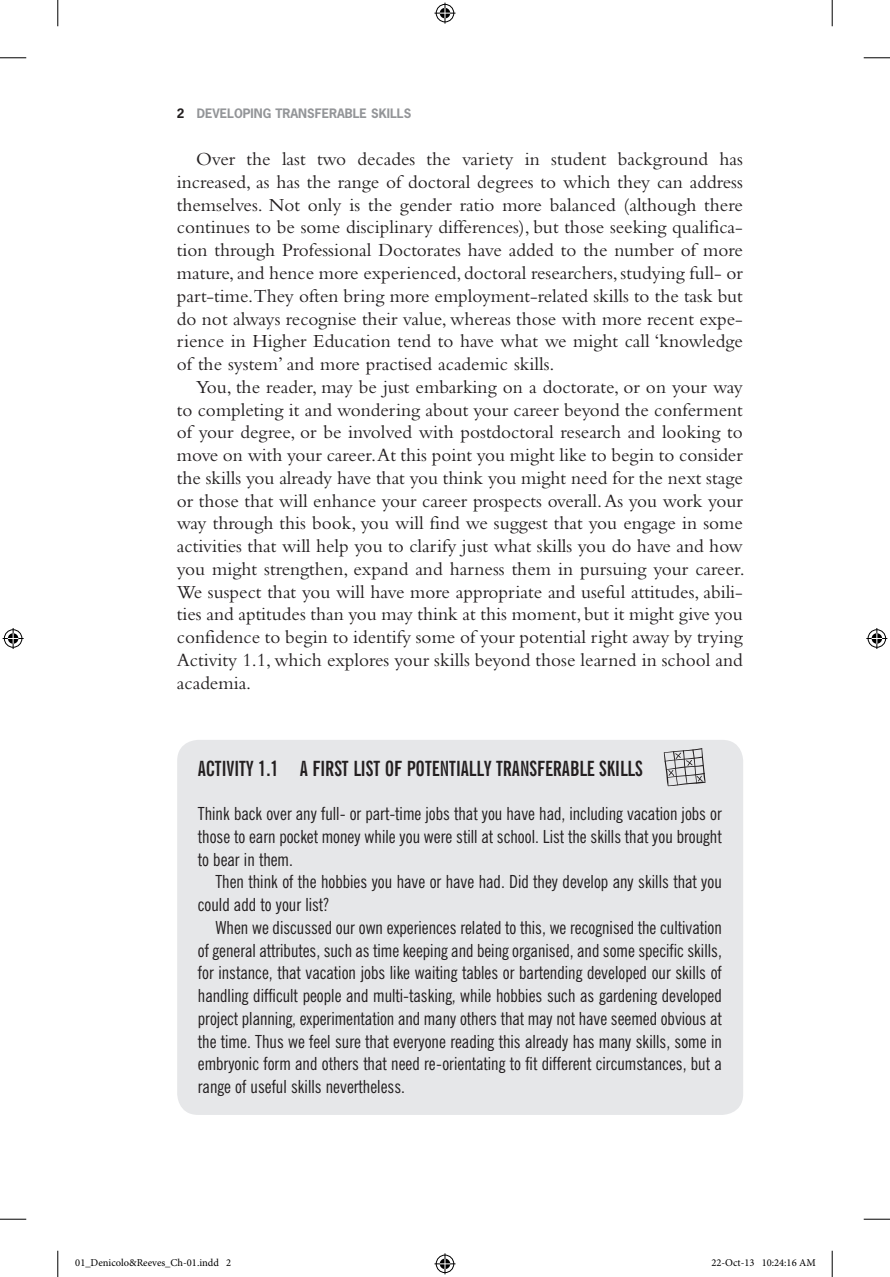
<style>
.page{position:relative;width:890px;height:1277px;background:#fff}
.page>*{position:absolute;margin:0;border:0;box-sizing:border-box;transform-origin:0 0}
.Box1_heading{font:700 extra-condensed 21px "News Gothic BT";color:#231f20}
.Body_text_indent{font:19.25px/22.8px "Bembo Std";color:#231f20;text-align:justify}
.Box1_text_indent{font:condensed 18.03px/22.8px "News Gothic BT";color:#231f20}
.Box1_text_full_out{font:condensed 18.03px/22.8px "News Gothic BT";color:#231f20;text-align:justify}
.t1{font:700 12.25px "News Gothic Std";color:#939598}
.t2{font:10.5px "Minion Pro";color:#000}
.s1{color:#231f20}
</style>
<div class="page">
<div style="left:177px;top:739px;width:566px;height:375px;background:#e6e7e9;border-radius:21px"></div>
<svg style="left:663px;top:748px;width:42px;height:38px"></svg>
<svg style="left:0;top:57px;width:26px;height:1px"></svg>
<svg style="left:863px;top:57px;width:26px;height:1px"></svg>
<svg style="left:0;top:1218px;width:26px;height:1px"></svg>
<svg style="left:863px;top:1218px;width:26px;height:1px"></svg>
<svg style="left:57px;top:0;width:1px;height:26px"></svg>
<svg style="left:57px;top:1250px;width:1px;height:26px"></svg>
<svg style="left:831px;top:0;width:1px;height:26px"></svg>
<svg style="left:831px;top:1250px;width:1px;height:26px"></svg>
<svg style="left:434px;top:3px;width:21px;height:21px"></svg>
<svg style="left:434px;top:1253px;width:21px;height:21px"></svg>
<svg style="left:3px;top:628px;width:21px;height:21px"></svg>
<svg style="left:866px;top:628px;width:21px;height:21px"></svg>
<p class="t1" style="left:177px;top:105px;width:236px"><span class="s1">2</span> DEVELOPING TRANSFERABLE SKILLS</p>
<p class="Body_text_indent" style="left:177px;top:147px;width:567px;text-indent:19px">Over the last two decades the variety in student background has increased, as has the range of doctoral degrees to which they can address themselves. Not only is the gender ratio more balanced (although there continues to be some disciplinary differences), but those seeking qualifica&shy;tion through Professional Doctorates have added to the number of more mature, and hence more experienced, doctoral researchers, studying full- or part-time.They often bring more employment-related skills to the task but do not always recognise their value, whereas those with more recent expe&shy;rience in Higher Education tend to have what we might call ‘knowledge of the system’ and more practised academic skills.</p>
<p class="Body_text_indent" style="left:177px;top:375px;width:569px;text-indent:19px">You, the reader, may be just embarking on a doctorate, or on your way to completing it and wondering about your career beyond the conferment of your degree, or be involved with postdoctoral research and looking to move on with your career. At this point you might like to begin to consider the skills you already have that you think you might need for the next stage or those that will enhance your career prospects overall. As you work your way through this book, you will find we suggest that you engage in some activities that will help you to clarify just what skills you do have and how you might strengthen, expand and harness them in pursuing your career.<br>We suspect that you will have more appropriate and useful attitudes, abili&shy;ties and aptitudes than you may think at this moment, but it might give you confidence to begin to identify some of your potential right away by trying Activity 1.1, which explores your skills beyond those learned in school and academia.</p>
<p class="Box1_heading" style="left:198px;top:756px;width:446px">ACTIVITY 1.1 A FIRST LIST OF POTENTIALLY TRANSFERABLE SKILLS</p>
<p class="Box1_text_full_out" style="left:198px;top:802px;width:525px">Think back over any full- or part-time jobs that you have had, including vacation jobs or those to earn pocket money while you were still at school. List the skills that you brought to bear in them.</p>
<p class="Box1_text_indent" style="left:198px;top:870px;width:525px;text-indent:18px">Then think of the hobbies you have or have had. Did they develop any skills that you could add to your list?</p>
<p class="Box1_text_indent" style="left:198px;top:915px;width:525px;text-align:justify;text-indent:18px">When we discussed our own experiences related to this, we recognised the cultivation of general attributes, such as time keeping and being organised, and some specific skills, for instance, that vacation jobs like waiting tables or bartending developed our skills of handling difficult people and multi-tasking, while hobbies such as gardening developed project planning, experimentation and many others that may not have seemed obvious at the time. Thus we feel sure that everyone reading this already has many skills, some in embryonic form and others that need re-orientating to fit different circumstances, but a range of useful skills nevertheless.</p>
<p class="t2" style="left:75px;top:1256px;width:157px">01_Denicolo&amp;Reeves_Ch-01.indd 2</p>
<p class="t2" style="left:711px;top:1256px;width:106px">22-Oct-13 10:24:16 AM</p>
</div>
